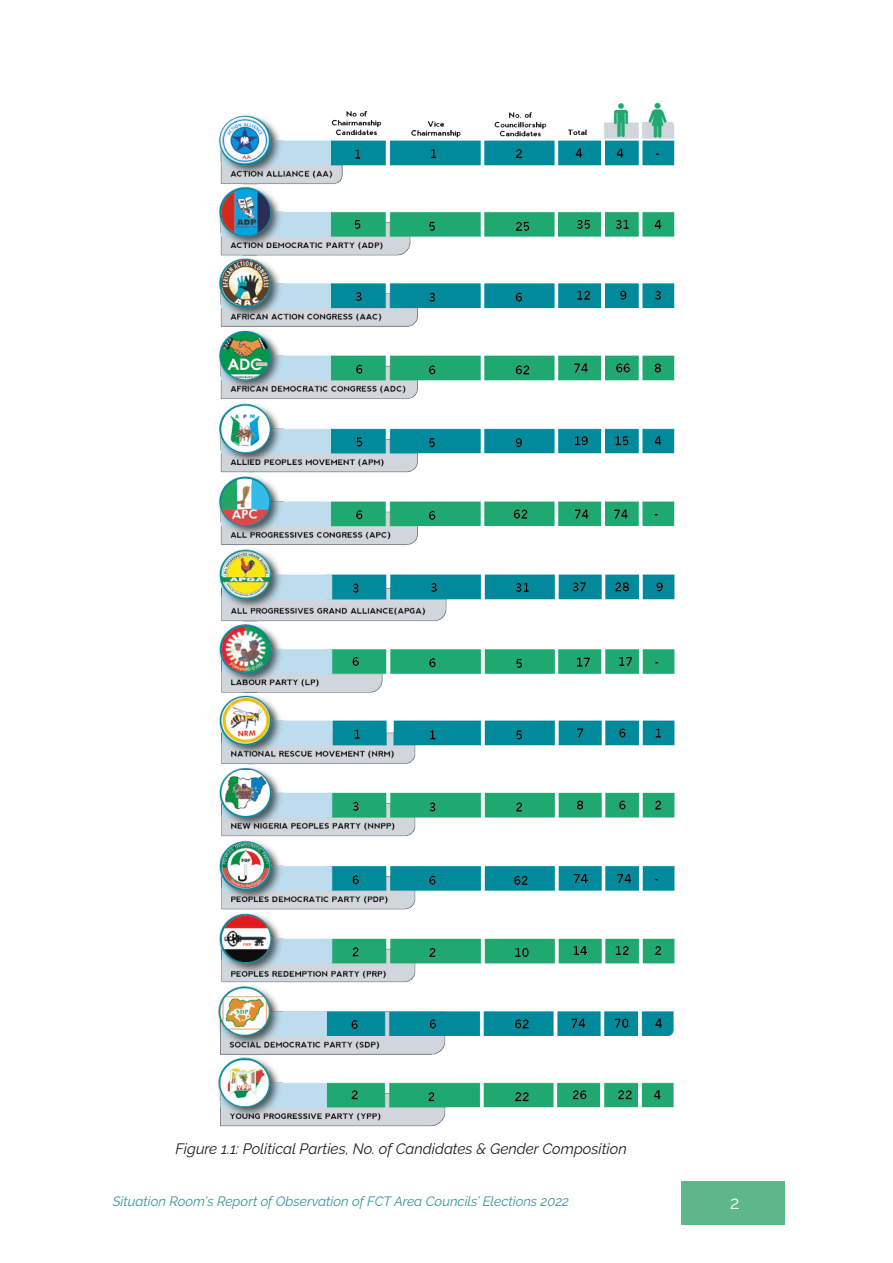
<style>
.page{position:relative;width:893px;height:1263px;background:#fff}
.page>*{position:absolute;margin:0;border:0;box-sizing:border-box;transform-origin:0 0}
.t1{font:18px "Raleway";color:#fff}
.t2{font:italic 15px "Raleway";color:#231f20}
.t3{font:italic 13.5px "Raleway";color:#3793a4}
</style>
<div class="page">
<div style="left:682px;top:1181px;width:103px;height:43px;background:#5eb789"></div>
<img style="left:218px;top:102px;width:457px;height:1025px">
<p class="t2" style="left:176px;top:1140px;width:453px">Figure 1.1: Political Parties, No. of Candidates &amp; Gender Composition</p>
<p class="t3" style="left:113px;top:1193px;width:458px">Situation Room’s Report of Observation of FCT Area Councils’ Elections 2022</p>
<p class="t1" style="left:730px;top:1192px;width:11px">2</p>
</div>
